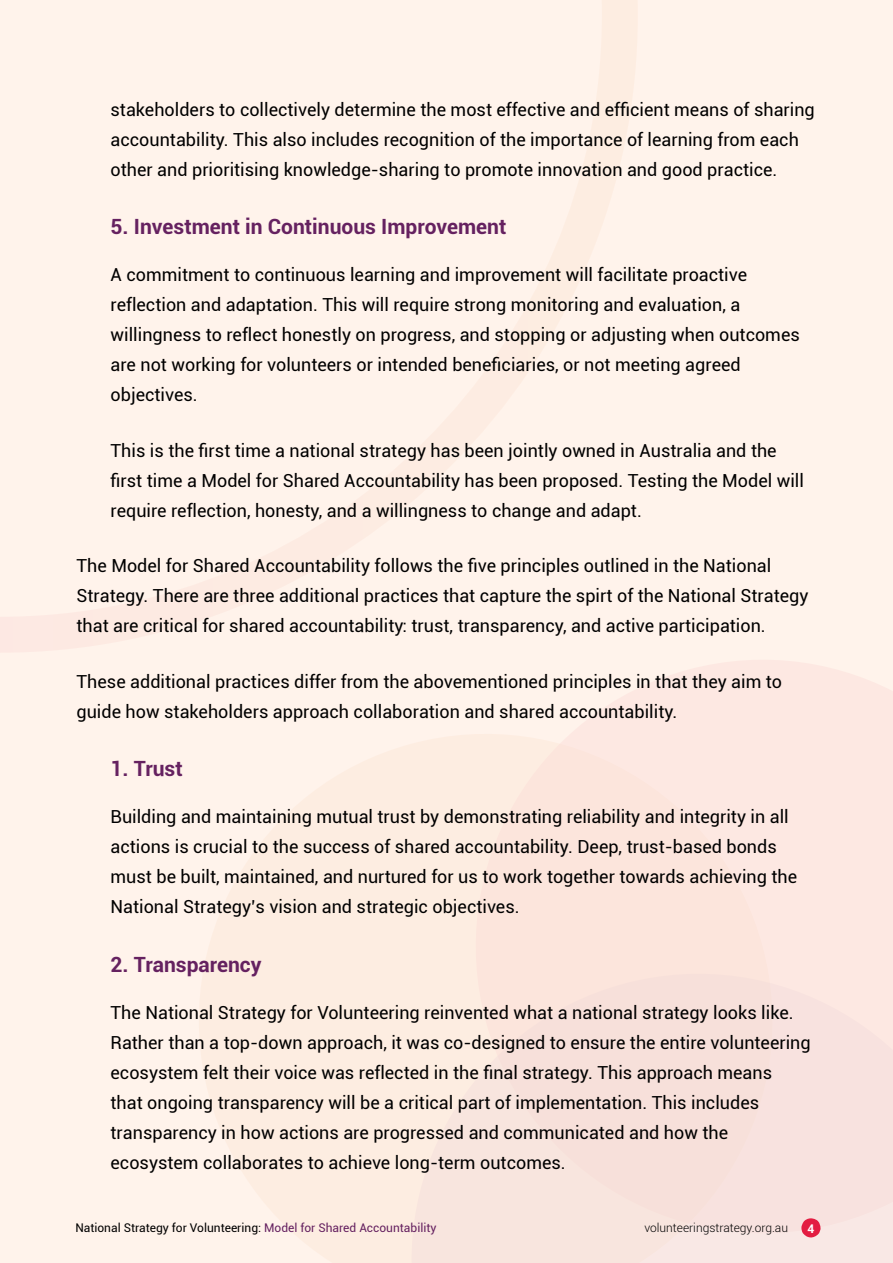
<style>
.page{position:relative;width:893px;height:1263px;background:#fff1e7}
.page>*{position:absolute;margin:0;border:0;box-sizing:border-box;transform-origin:0 0}
.intro_text__bold_purple{font:700 21px "Roboto";color:#652160}
.intro_text__light_black{font:18px/30px "Roboto";color:#000}
.t1{font:12px "Roboto";color:#000}
.t2{font:300 12px "Roboto";color:#000}
.t3{font:700 12px "Roboto";color:#fff}
.s1{color:#652160}
</style>
<div class="page">
<div style="left:476px;top:744px;width:286px;height:199px;background:#fce5dc"></div>
<svg style="left:412px;top:943px;width:481px;height:320px;fill:#f8e2de"></svg>
<svg style="left:801px;top:1216px;width:20px;height:22px"></svg>
<p class="intro_text__light_black" style="left:111px;top:93px;width:706px">stakeholders to collectively determine the most effective and efficient means of sharing accountability. This also includes recognition of the importance of learning from each other and prioritising knowledge-sharing to promote innovation and good practice.</p>
<p class="intro_text__bold_purple" style="left:111px;top:212px;width:397px">5. Investment in Continuous Improvement</p>
<p class="intro_text__light_black" style="left:111px;top:259px;width:691px">A commitment to continuous learning and improvement will facilitate proactive reflection and adaptation. This will require strong monitoring and evaluation, a willingness to reflect honestly on progress, and stopping or adjusting when outcomes are not working for volunteers or intended beneficiaries, or not meeting agreed objectives.</p>
<p class="intro_text__light_black" style="left:111px;top:435px;width:695px">This is the first time a national strategy has been jointly owned in Australia and the first time a Model for Shared Accountability has been proposed. Testing the Model will require reflection, honesty, and a willingness to change and adapt.</p>
<p class="intro_text__light_black" style="left:77px;top:550px;width:733px">The Model for Shared Accountability follows the five principles outlined in the National<br>Strategy. There are three additional practices that capture the spirt of the National Strategy that are critical for shared accountability: trust, transparency, and active participation.</p>
<p class="intro_text__light_black" style="left:77px;top:666px;width:707px">These additional practices differ from the abovementioned principles in that they aim to guide how stakeholders approach collaboration and shared accountability.</p>
<p class="intro_text__bold_purple" style="left:111px;top:754px;width:74px">1. Trust</p>
<p class="intro_text__light_black" style="left:111px;top:801px;width:688px">Building and maintaining mutual trust by demonstrating reliability and integrity in all actions is crucial to the success of shared accountability. Deep, trust-based bonds must be built, maintained, and nurtured for us to work together towards achieving the National Strategy’s vision and strategic objectives.</p>
<p class="intro_text__bold_purple" style="left:111px;top:949px;width:152px">2. Transparency</p>
<p class="intro_text__light_black" style="left:111px;top:997px;width:702px">The National Strategy for Volunteering reinvented what a national strategy looks like.<br>Rather than a top-down approach, it was co-designed to ensure the entire volunteering ecosystem felt their voice was reflected in the final strategy. This approach means<br>that ongoing transparency will be a critical part of implementation. This includes transparency in how actions are progressed and communicated and how the ecosystem collaborates to achieve long-term outcomes.</p>
<p class="t1" style="left:75px;top:1220px;width:363px">National Strategy for Volunteering: <span class="s1">Model for Shared Accountability</span></p>
<p class="t2" style="left:644px;top:1220px;width:145px">volunteeringstrategy.org.au</p>
<p class="t3" style="left:807px;top:1220px;width:8px">4</p>
</div>
